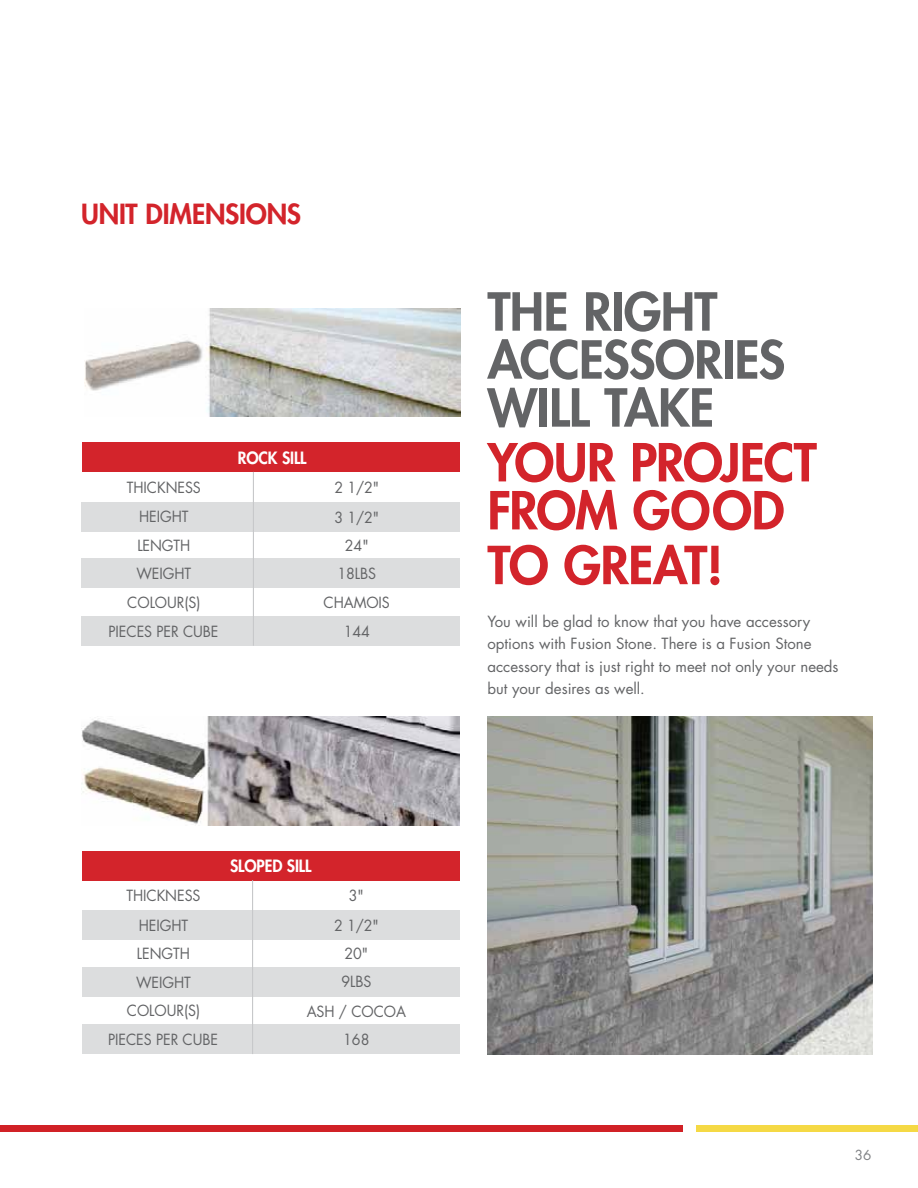
<style>
.page{position:relative;width:918px;height:1188px;background:#fff}
.page>*{position:absolute;margin:0;border:0;box-sizing:border-box;transform-origin:0 0}
.t1{font:800 51px/48px "Futura";letter-spacing:-.01em;color:#636466}
.t2{font:800 51px/48px "Futura";letter-spacing:-.015em;color:#d3242b}
.t3{font:800 27px "Futura";letter-spacing:-.005em;color:#d3242b}
.t4{font:800 16.5px "Futura";letter-spacing:-.005em;color:#fff;scale:.95 1}
.t5{font:15px/28.8px "Futura";color:#636466;text-align:center;scale:.95 1}
.t6{font:15px/22.5px "Futura";color:#636466}
.t7{font:13.5px "Futura";color:#808285}
.s1{font-family:"Futura Std";font-weight:500}
</style>
<div class="page">
<div style="left:0;top:1125px;width:683px;height:7px;background:#d12126"></div>
<div style="left:696px;top:1125px;width:222px;height:7px;background:#f5d945"></div>
<img style="left:82px;top:717px;width:378px;height:108px">
<div style="left:82px;top:851px;width:378px;height:29px;background:#d3242b"></div>
<div style="left:82px;top:910px;width:378px;height:30px;background:#dcddde"></div>
<div style="left:82px;top:967px;width:378px;height:30px;background:#dcddde"></div>
<div style="left:82px;top:1025px;width:378px;height:29px;background:#dcddde"></div>
<img style="left:488px;top:717px;width:385px;height:337px">
<hr style="left:252px;top:880px;width:1px;height:174px;background:#c7c8ca">
<img style="left:84px;top:308px;width:376px;height:108px">
<div style="left:82px;top:443px;width:378px;height:29px;background:#d3242b"></div>
<div style="left:81px;top:502px;width:379px;height:29px;background:#dcddde"></div>
<div style="left:81px;top:559px;width:379px;height:29px;background:#dcddde"></div>
<div style="left:81px;top:616px;width:379px;height:30px;background:#dcddde"></div>
<hr style="left:253px;top:472px;width:1px;height:174px;background:#c7c8ca">
<h2 class="t3" style="left:81px;top:197px;width:222px">UNIT DIMENSIONS</h2>
<p class="t5" style="left:127px;top:473px;width:79px;line-height:29.7px">THICKNESS<br>HEIGHT</p>
<p class="t5" style="left:109px;top:531px;width:117px">LENGTH<br>WEIGHT<br>COLOUR(S)<br>PIECES PER CUBE</p>
<p class="t4" style="left:238px;top:448px;width:74px">ROCK SILL</p>
<p class="t5" style="left:334px;top:473px;width:49px;line-height:29.7px;text-align:left">2 1/2<span class="s1">"<br></span>3 1/2<span class="s1">"</span></p>
<p class="t5" style="left:324px;top:531px;width:71px">24<span class="s1">"<br></span>18LBS<br>CHAMOIS<br>144</p>
<p class="t5" style="left:126px;top:881px;width:79px;line-height:29.7px">THICKNESS<br>HEIGHT</p>
<p class="t5" style="left:108px;top:939px;width:117px">LENGTH<br>WEIGHT<br>COLOUR(S)<br>PIECES PER CUBE</p>
<p class="t4" style="left:230px;top:856px;width:87px">SLOPED SILL</p>
<p class="t5" style="left:334px;top:881px;width:49px;line-height:29.7px">3<span class="s1">"<br></span>2 1/2<span class="s1">"</span></p>
<p class="t5" style="left:307px;top:939px;width:106px">20<span class="s1">"<br></span>9LBS<br>ASH / COCOA<br>168</p>
<h1 class="t1" style="left:488px;top:288px;width:299px">THE RIGHT<br>ACCESSORIES<br>WILL TAKE</h1>
<h1 class="t2" style="left:488px;top:439px;width:331px">YOUR PROJECT<br>FROM GOOD</h1>
<h1 class="t2" style="left:488px;top:541px;width:237px">TO GREAT!</h1>
<p class="t6" style="left:488px;top:610px;width:353px">You will be glad to know that you have accessory options with Fusion Stone. There is a Fusion Stone accessory that is just right to meet not only your needs but your desires as well.</p>
<p class="t7" style="left:855px;top:1146px;width:18px">36</p>
</div>
